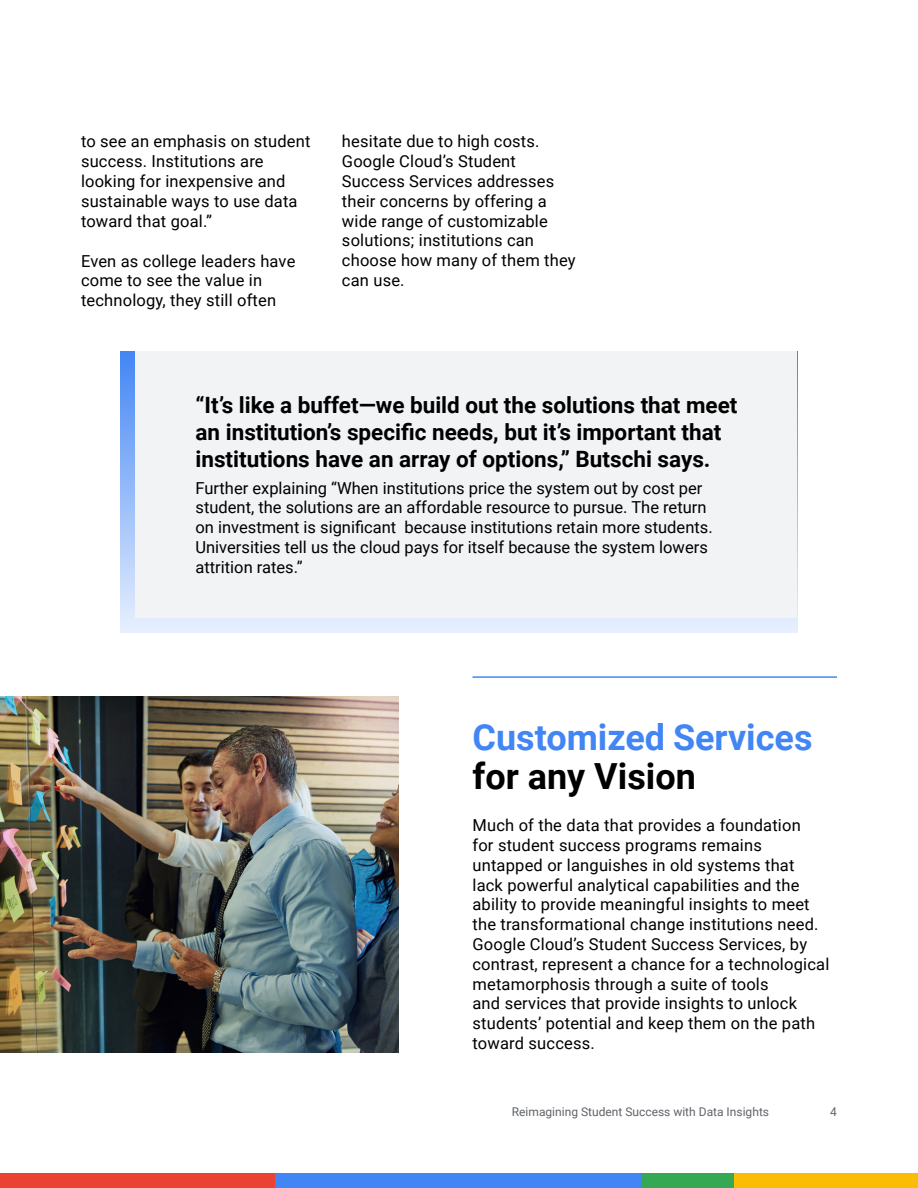
<style>
.page{position:relative;width:918px;height:1188px;background:#fff}
.page>*{position:absolute;margin:0;border:0;box-sizing:border-box;transform-origin:0 0}
.t1{font:700 36px "Roboto";color:#4285f4}
.t2{font:700 36px "Roboto";color:#000}
.t3{font:700 22.5px/27px "Roboto";color:#000}
.t4{font:16.5px/19.8px "Roboto";letter-spacing:.01em;color:#000}
.t5{font:12px "Roboto";color:#5f6368}
</style>
<div class="page">
<div style="left:0;top:1174px;width:275px;height:14px;background:#ea4335"></div>
<div style="left:275px;top:1174px;width:368px;height:14px;background:#4285f4"></div>
<div style="left:643px;top:1174px;width:91px;height:14px;background:#34a853"></div>
<div style="left:734px;top:1174px;width:184px;height:14px;background:#fbbc04"></div>
<svg style="left:121px;top:351px;width:676px;height:282px;background:#ccdefc"></svg>
<div style="left:136px;top:351px;width:661px;height:267px;background:#f1f3f4"></div>
<hr style="left:472px;top:676px;width:365px;height:2px;background:#4285f4">
<img style="left:0;top:696px;width:399px;height:357px">
<p class="t4" style="left:81px;top:131px;width:231px">to see an emphasis on student success. Institutions are looking for inexpensive and sustainable ways to use data toward that goal.”</p>
<p class="t4" style="left:81px;top:250px;width:216px">Even as college leaders have come to see the value in technology, they still often</p>
<p class="t4" style="left:342px;top:131px;width:235px">hesitate due to high costs.<br>Google Cloud’s Student<br>Success Services addresses their concerns by offering a wide range of customizable solutions; institutions can choose how many of them they can use.</p>
<h2 class="t3" style="left:196px;top:391px;width:543px">“It’s like a buffet—we build out the solutions that meet an institution’s specific needs, but it’s important that institutions have an array of options,” Butschi says.</h2>
<p class="t4" style="left:196px;top:477px;width:519px">Further explaining “When institutions price the system out by cost per student, the solutions are an affordable resource to pursue. The return on investment is significant because institutions retain more students.<br>Universities tell us the cloud pays for itself because the system lowers attrition rates.”</p>
<h1 class="t1" style="left:472px;top:712px;width:342px">Customized Services</h1>
<h1 class="t2" style="left:472px;top:751px;width:225px">for any Vision</h1>
<p class="t4" style="left:472px;top:815px;width:358px">Much of the data that provides a foundation<br>for student success programs remains untapped or languishes in old systems that<br>lack powerful analytical capabilities and the ability to provide meaningful insights to meet the transformational change institutions need.<br>Google Cloud’s Student Success Services, by contrast, represent a chance for a technological metamorphosis through a suite of tools<br>and services that provide insights to unlock students’ potential and keep them on the path toward success.</p>
<p class="t5" style="left:512px;top:1103px;width:259px">Reimagining Student Success with Data Insights</p>
<p class="t5" style="left:830px;top:1103px;width:8px">4</p>
</div>
